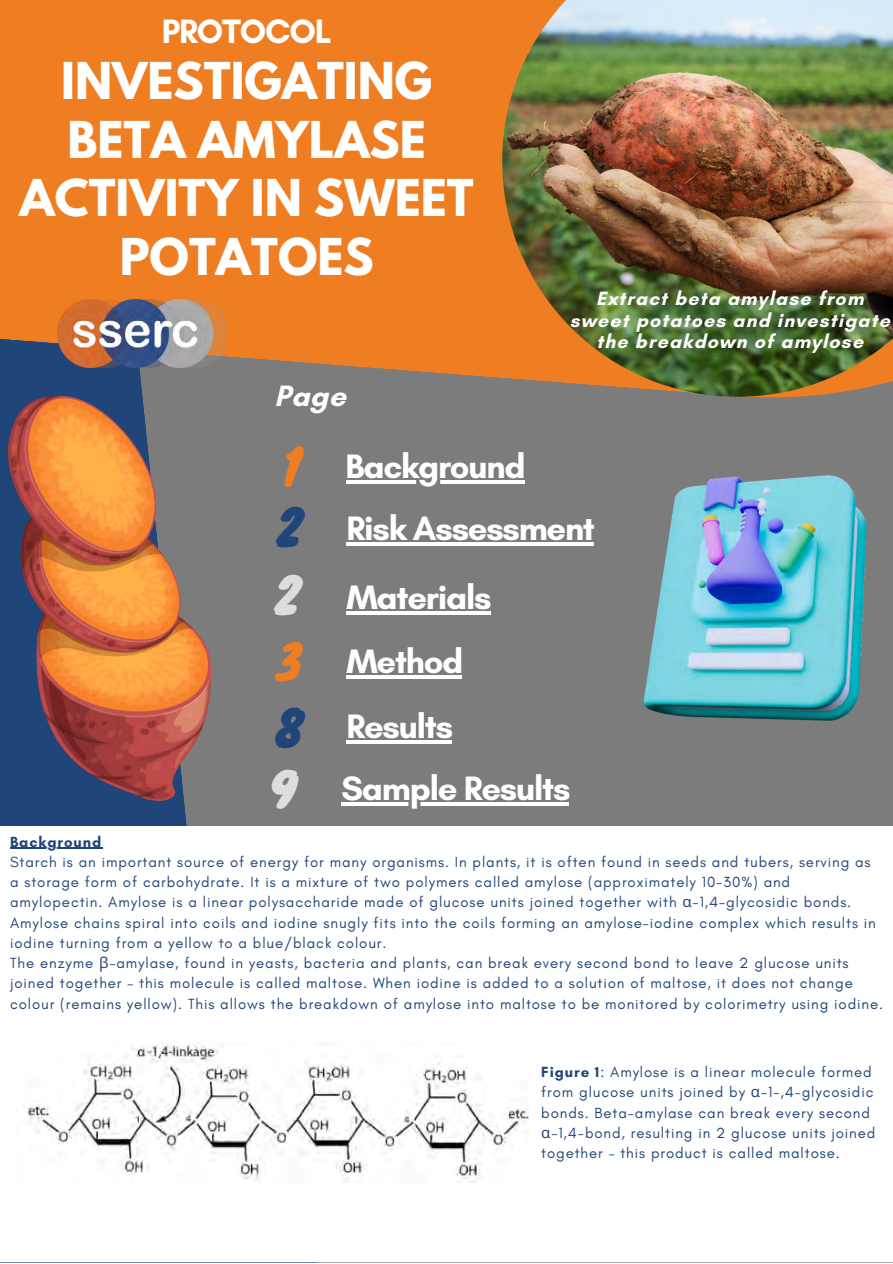
<style>
.page{position:relative;width:893px;height:1264px;background:#fff}
.page>*{position:absolute;margin:0;border:0;box-sizing:border-box;transform-origin:0 0}
.t1{font:700 45px/58.5px "League Spartan";color:#fff;text-align:center}
.t2{font:45px "Knewave";color:#ef7d22}
.t3{font:45px "Knewave";color:#204679}
.t4{font:45px "Knewave";color:#ddd}
.t5{font:700 34.5px "Glacial Indifference";letter-spacing:-.035em;color:#fff}
.t6{font:700 30px "Glacial Indifference";color:#fff}
.t7{font:700 19.5px/21.3px "Glacial Indifference";letter-spacing:.06em;color:#fff;text-align:center}
.t8{font:15px/20.2px "Glacial Indifference";letter-spacing:.06em;color:#204679}
.t9{font:700 15px "Glacial Indifference";letter-spacing:.06em;color:#204679}
.s1{font-family:"Noto Sans"}
.s2{font-weight:700}
</style>
<div class="page">
<div style="left:94px;top:409px;width:798px;height:416px;background:#7c7c7d"></div>
<svg style="left:0;top:0;width:892px;height:409px;background:#dd7b2d"></svg>
<img style="left:57px;top:300px;width:170px;height:67px">
<img style="left:643px;top:475px;width:223px;height:246px">
<img style="left:502px;top:0;width:390px;height:397px">
<img style="left:9px;top:397px;width:201px;height:403px">
<img style="left:27px;top:1042px;width:501px;height:140px">
<hr style="left:345px;top:480px;width:179px;height:4px;background:#fff">
<hr style="left:346px;top:542px;width:247px;height:3px;background:#fff">
<hr style="left:346px;top:611px;width:144px;height:3px;background:#fff">
<hr style="left:346px;top:675px;width:116px;height:3px;background:#fff">
<hr style="left:10px;top:847px;width:92px;height:2px;background:#204679">
<hr style="left:346px;top:740px;width:106px;height:3px;background:#fff">
<hr style="left:341px;top:802px;width:228px;height:3px;background:#fff">
<p class="t5" style="left:162px;top:10px;width:171px">PROTOCOL</p>
<p class="t1" style="left:20px;top:57px;width:455px">INVESTIGATING<br>BETA AMYLASE<br>ACTIVITY IN SWEET<br>POTATOES</p>
<p class="t7" style="left:569px;top:288px;width:321px">Extract beta amylase from sweet potatoes and investigate the breakdown of amylose</p>
<p class="t6" style="left:274px;top:378px;width:73px">Page</p>
<p class="t2" style="left:284px;top:429px;width:19px">1</p>
<p class="t5" style="left:345px;top:445px;width:181px">Background</p>
<p class="t5" style="left:346px;top:507px;width:250px">Risk Assessment</p>
<p class="t3" style="left:277px;top:490px;width:26px">2</p>
<p class="t4" style="left:275px;top:558px;width:26px">2</p>
<p class="t5" style="left:346px;top:576px;width:147px">Materials</p>
<p class="t2" style="left:275px;top:625px;width:28px">3</p>
<p class="t5" style="left:346px;top:640px;width:119px">Method</p>
<p class="t3" style="left:275px;top:691px;width:31px">8</p>
<p class="t5" style="left:346px;top:705px;width:108px">Results</p>
<p class="t4" style="left:270px;top:752px;width:29px">9</p>
<p class="t5" style="left:341px;top:767px;width:230px">Sample Results</p>
<p class="t9" style="left:10px;top:832px;width:93px">Background</p>
<p class="t8" style="left:10px;top:851px;width:867px">Starch is an important source of energy for many organisms. In plants, it is often found in seeds and tubers, serving as a storage form of carbohydrate. It is a mixture of two polymers called amylose (approximately 10-30%) and amylopectin. Amylose is a linear polysaccharide made of glucose units joined together with <span class="s1">α</span>-1,4-glycosidic bonds.<br>Amylose chains spiral into coils and iodine snugly fits into the coils forming an amylose-iodine complex which results in iodine turning from a yellow to a blue/black colour.</p>
<p class="t8" style="left:10px;top:952px;width:874px">The enzyme <span class="s1">β</span>-amylase, found in yeasts, bacteria and plants, can break every second bond to leave 2 glucose units joined together – this molecule is called maltose. When iodine is added to a solution of maltose, it does not change colour (remains yellow). This allows the breakdown of amylose into maltose to be monitored by colorimetry using iodine.</p>
<p class="t8" style="left:541px;top:1061px;width:335px"><span class="s2">Figure 1</span>: Amylose is a linear molecule formed from glucose units joined by <span class="s1">α</span>-1-,4-glycosidic bonds. Beta-amylase can break every second <span class="s1">α</span>-1,4-bond, resulting in 2 glucose units joined together – this product is called maltose.</p>
</div>
